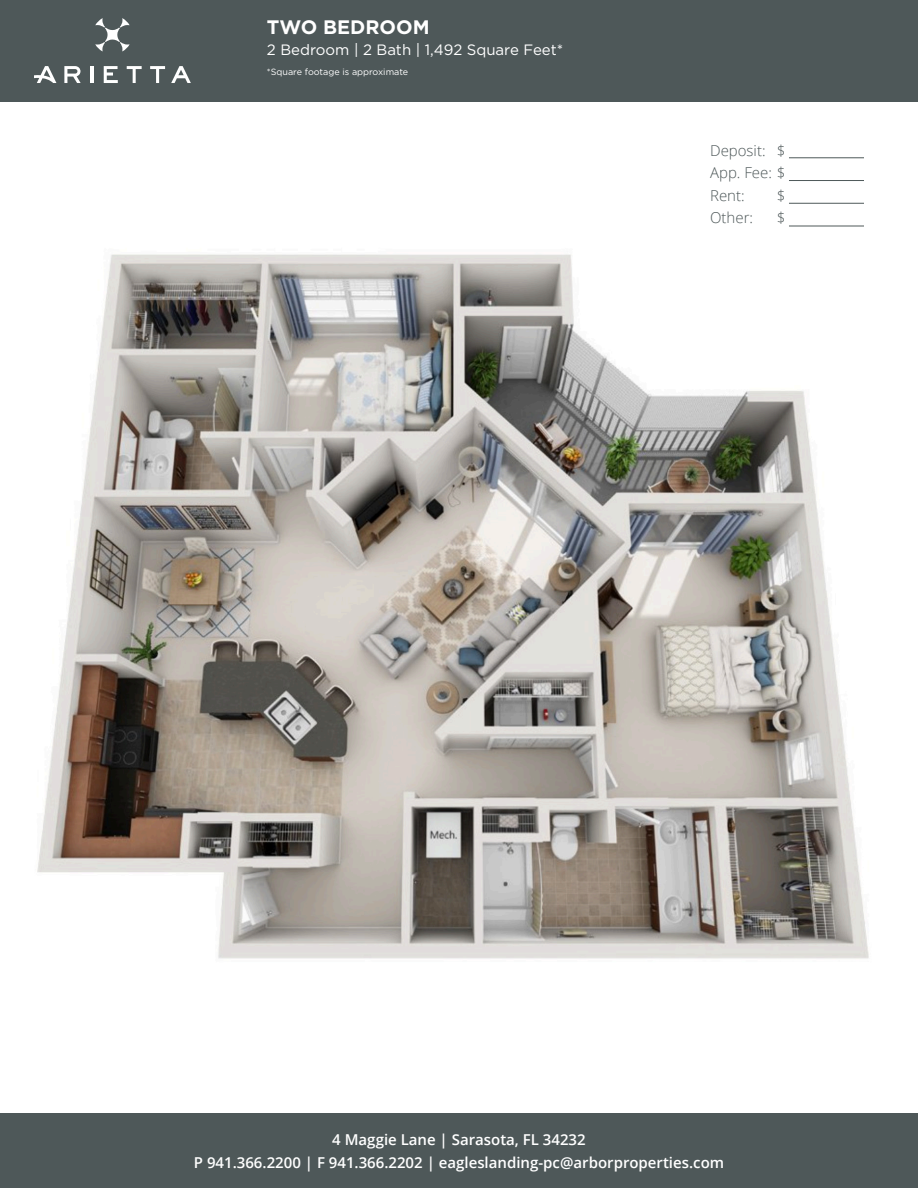
<style>
.page{position:relative;width:918px;height:1188px;background:#fff}
.page>*{position:absolute;margin:0;border:0;box-sizing:border-box;transform-origin:0 0}
.t1{font:700 19.5px "Gotham";color:#fff}
.t2{font:600 15px/22.5px "Open Sans";color:#fff;text-align:center}
.t3{font:300 15px "Open Sans";color:#4e5859}
.t4{font:15px "Gotham";color:#fff}
.t5{font:9px "Gotham";color:#fff}
</style>
<div class="page">
<img style="left:37px;top:254px;width:832px;height:705px">
<div style="left:0;top:1114px;width:918px;height:74px;background:#4e5859"></div>
<div style="left:0;top:0;width:918px;height:101px;background:#4e5859"></div>
<hr style="left:789px;top:158px;width:75px;height:1px;background:#4e5859">
<hr style="left:789px;top:180px;width:75px;height:1px;background:#4e5859">
<hr style="left:789px;top:203px;width:75px;height:1px;background:#4e5859">
<hr style="left:789px;top:226px;width:75px;height:1px;background:#4e5859">
<svg style="left:64px;top:66px;width:17px;height:17px"></svg>
<hr style="left:90px;top:66px;width:3px;height:17px;background:#fff">
<svg style="left:104px;top:66px;width:14px;height:17px"></svg>
<svg style="left:127px;top:66px;width:15px;height:17px"></svg>
<svg style="left:150px;top:66px;width:15px;height:17px"></svg>
<svg style="left:34px;top:66px;width:22px;height:17px"></svg>
<svg style="left:171px;top:66px;width:20px;height:17px"></svg>
<svg style="left:95px;top:18px;width:35px;height:33px"></svg>
<p class="t1" style="left:267px;top:14px;width:164px">TWO BEDROOM</p>
<p class="t4" style="left:267px;top:41px;width:298px">2 Bedroom | 2 Bath | 1,492 Square Feet*</p>
<p class="t5" style="left:267px;top:66px;width:143px">*Square footage is approximate</p>
<p class="t3" style="left:777px;top:140px;width:10px">$</p>
<p class="t3" style="left:777px;top:185px;width:10px">$</p>
<p class="t3" style="left:777px;top:208px;width:10px">$</p>
<p class="t3" style="left:710px;top:140px;width:57px">Deposit:</p>
<p class="t3" style="left:710px;top:163px;width:77px">App. Fee: $</p>
<p class="t3" style="left:710px;top:185px;width:36px">Rent:</p>
<p class="t3" style="left:710px;top:208px;width:44px">Other:</p>
<p class="t2" style="left:194px;top:1128px;width:532px">4 Maggie Lane | Sarasota, FL 34232<br>P 941.366.2200 | F 941.366.2202 | eagleslanding-pc@arborproperties.com</p>
</div>
